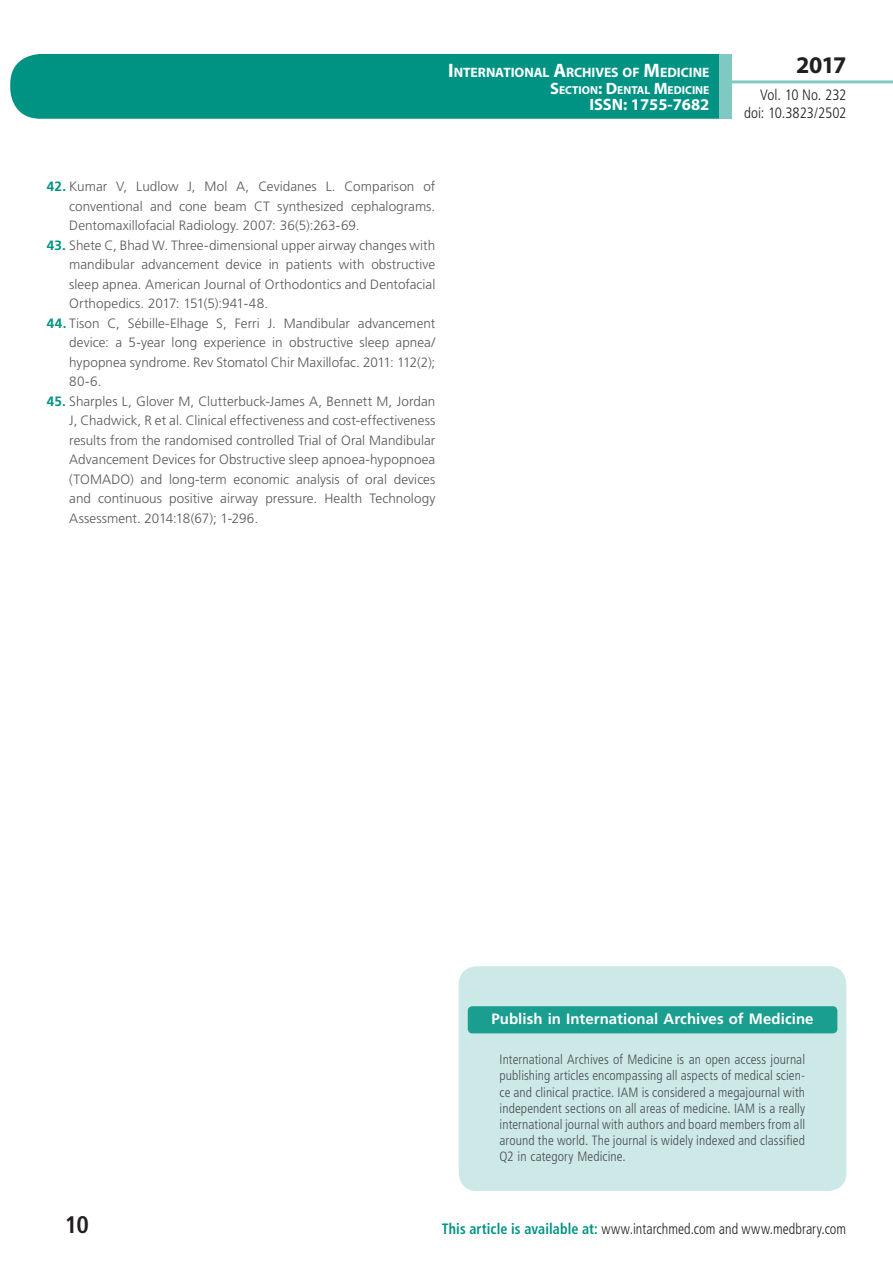
<style>
.page{position:relative;width:893px;height:1263px;background:#fff}
.page>*{position:absolute;margin:0;border:0;box-sizing:border-box;transform-origin:0 0}
.t1{font:700 24px "Myriad Pro";color:#231f20}
.t2{font:700 condensed 24px "Frutiger LT Std";color:#231f20}
.t3{font:700 16.5px "Myriad Pro";color:#fff}
.t4{font:300 condensed 15px "Frutiger LT Std";color:#231f20;scale:.94 1}
.t5{font:700 15px "Frutiger LT Std";letter-spacing:.005em;color:#fff}
.t6{font:300 condensed 15px/18px "Frutiger LT Std";color:#231f20;text-align:right}
.t7{font:700 13.65px "Myriad Pro";letter-spacing:-.005em;color:#fff}
.t8{font:300 13.5px/19.5px "Frutiger LT Std";color:#57585a;text-align:justify}
.t9{font:300 condensed 13.5px/16.2px "Frutiger LT Std";letter-spacing:.01em;color:#4b4c4d;text-align:justify}
.t10{font:700 11.55px "Myriad Pro";color:#fff}
.s1{font-size:19.5px}
.s2{font-size:16.5px}
.s3{font-weight:700;color:#009384}
</style>
<div class="page">
<div style="left:10px;top:54px;width:775px;height:65px;background:#009384;border-radius:30px"></div>
<div style="left:732px;top:0;width:161px;height:157px;background:#fff"></div>
<hr style="left:730px;top:80px;width:163px;height:3px;background:#80c9c2">
<div style="left:719px;top:54px;width:13px;height:65px;background:#80c9c2"></div>
<div style="left:459px;top:966px;width:387px;height:225px;background:#cce9e7;border-radius:18px"></div>
<div style="left:468px;top:1006px;width:369px;height:27px;background:#1a9e90;border-radius:4px"></div>
<p class="t7" style="left:448px;top:64px;width:263px"><span class="s1">I</span>NTERNATIONAL <span class="s1">A</span>RCHIVES OF <span class="s1">M</span>EDICINE</p>
<p class="t10" style="left:550px;top:82px;width:161px"><span class="s2">S</span>ECTION<span class="s2">: D</span>ENTAL <span class="s2">M</span>EDICINE</p>
<p class="t3" style="left:589px;top:94px;width:122px">ISSN: 1755-7682</p>
<p class="t8" style="left:69px;top:177px;width:368px;text-indent:-23px"><span class="s3">42.</span> Kumar V, Ludlow J, Mol A, Cevidanes L. Comparison of conventional and cone beam CT synthesized cephalograms.<br>Dentomaxillofacial Radiology. 2007: 36(5):263-69.</p>
<p class="t8" style="left:69px;top:236px;width:368px;text-indent:-23px"><span class="s3">43.</span> Shete C, Bhad W. Three-dimensional upper airway changes with mandibular advancement device in patients with obstructive sleep apnea. American Journal of Orthodontics and Dentofacial Orthopedics. 2017: 151(5):941-48.</p>
<p class="t8" style="left:69px;top:314px;width:368px;text-indent:-22px"><span class="s3">44.</span> Tison C, Sébille-Elhage S, Ferri J. Mandibular advancement device: a 5-year long experience in obstructive sleep apnea/ hypopnea syndrome. Rev Stomatol Chir Maxillofac. 2011: 112(2); 80-6.</p>
<p class="t8" style="left:69px;top:392px;width:368px;text-indent:-23px"><span class="s3">45.</span> Sharples L, Glover M, Clutterbuck-James A, Bennett M, Jordan J, Chadwick, R et al. Clinical effectiveness and cost-effectiveness results from the randomised controlled Trial of Oral Mandibular Advancement Devices for Obstructive sleep apnoea-hypopnoea (TOMADO) and long-term economic analysis of oral devices and continuous positive airway pressure. Health Technology Assessment. 2014:18(67); 1-296.</p>
<h1 class="t1" style="left:796px;top:49px;width:52px">2017</h1>
<p class="t6" style="left:744px;top:86px;width:104px">Vol. 10 No. 232 doi: 10.3823/2502</p>
<p class="t5" style="left:491px;top:1010px;width:324px">Publish in International Archives of Medicine</p>
<p class="t9" style="left:500px;top:1052px;width:307px">International Archives of Medicine is an open access journal publishing articles encompassing all aspects of medical scien&shy;ce and clinical practice. IAM is considered a megajournal with independent sections on all areas of medicine. IAM is a really international journal with authors and board members from all around the world. The journal is widely indexed and classified Q2 in category Medicine.</p>
<h1 class="t2" style="left:65px;top:1210px;width:26px">10</h1>
<p class="t4" style="left:442px;top:1220px;width:432px"><span class="s3">This article is available at:</span> www.intarchmed.com and www.medbrary.com</p>
</div>
